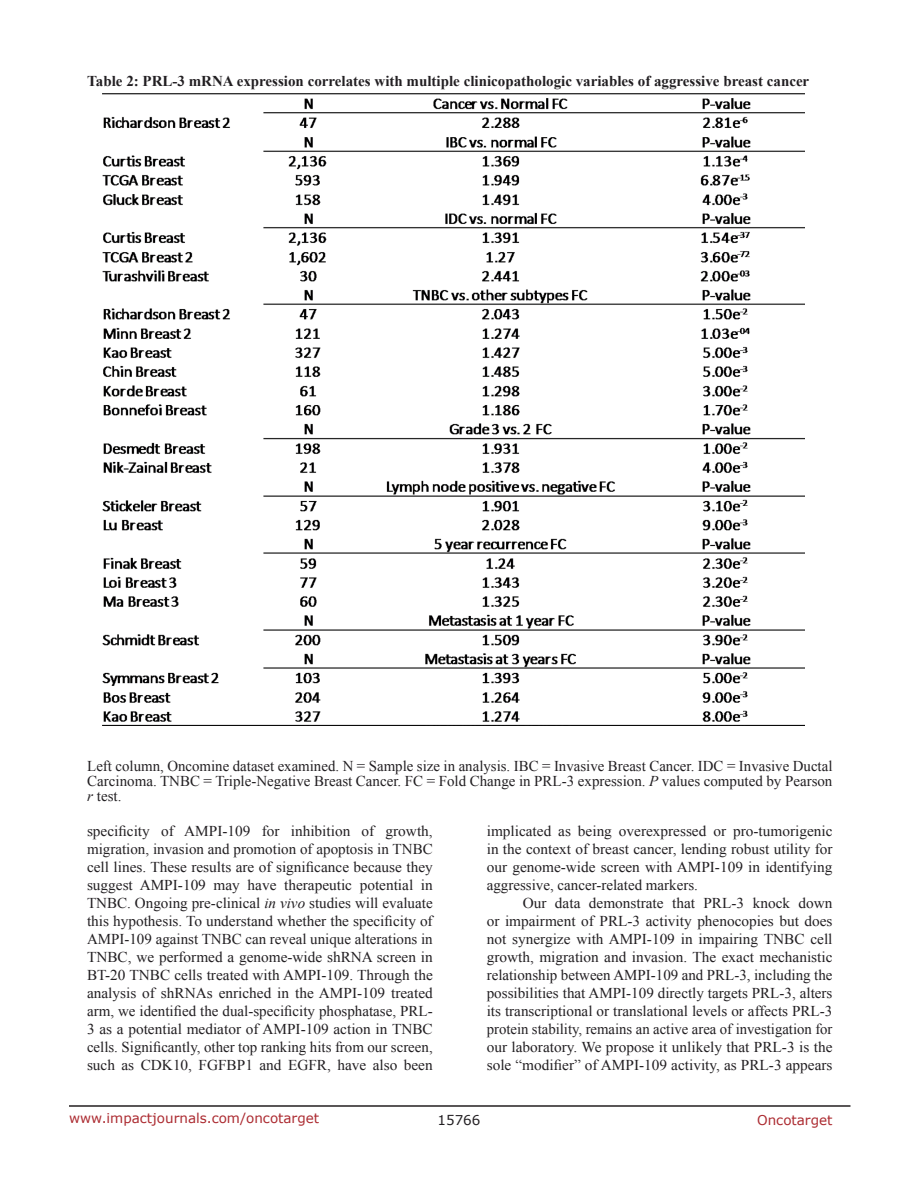
<style>
.page{position:relative;width:918px;height:1188px;background:#fff}
.page>*{position:absolute;margin:0;border:0;box-sizing:border-box;transform-origin:0 0}
.BodyText{font:15px/18px "Times New Roman";color:#221f22;text-align:justify}
.TableText{font:15px/15px "Times New Roman";color:#221f22;text-align:justify}
.TableHeading{font:700 15px "Times New Roman";color:#221f22}
.t1{font:13.5px "Verdana";color:#ac2b31}
.t2{font:13.5px "Verdana";color:#221f22}
.s1{font-style:italic}
</style>
<div class="page">
<hr style="left:69px;top:1105px;width:781px;height:2px;background:#231f20">
<img style="left:103px;top:94px;width:701px;height:631px">
<p class="TableHeading" style="left:87px;top:70px;width:724px">Table 2: PRL-3 mRNA expression correlates with multiple clinicopathologic variables of aggressive breast cancer</p>
<p class="TableText" style="left:87px;top:758px;width:747px">Left column, Oncomine dataset examined. N = Sample size in analysis. IBC = Invasive Breast Cancer. IDC = Invasive Ductal Carcinoma. TNBC = Triple-Negative Breast Cancer. FC = Fold Change in PRL-3 expression. <span class="s1">P</span> values computed by Pearson <span class="s1">r</span> test.</p>
<p class="BodyText" style="left:87px;top:822px;width:347px">specificity of AMPI-109 for inhibition of growth, migration, invasion and promotion of apoptosis in TNBC cell lines. These results are of significance because they suggest AMPI-109 may have therapeutic potential in TNBC. Ongoing pre-clinical <span class="s1">in vivo</span> studies will evaluate this hypothesis. To understand whether the specificity of AMPI-109 against TNBC can reveal unique alterations in TNBC, we performed a genome-wide shRNA screen in BT-20 TNBC cells treated with AMPI-109. Through the analysis of shRNAs enriched in the AMPI-109 treated arm, we identified the dual-specificity phosphatase, PRL-3 as a potential mediator of AMPI-109 action in TNBC cells. Significantly, other top ranking hits from our screen, such as CDK10, FGFBP1 and EGFR, have also been</p>
<p class="BodyText" style="left:487px;top:822px;width:347px">implicated as being overexpressed or pro-tumorigenic in the context of breast cancer, lending robust utility for our genome-wide screen with AMPI-109 in identifying aggressive, cancer-related markers.</p>
<p class="BodyText" style="left:487px;top:894px;width:347px;text-indent:36px">Our data demonstrate that PRL-3 knock down or impairment of PRL-3 activity phenocopies but does not synergize with AMPI-109 in impairing TNBC cell growth, migration and invasion. The exact mechanistic relationship between AMPI-109 and PRL-3, including the possibilities that AMPI-109 directly targets PRL-3, alters its transcriptional or translational levels or affects PRL-3 protein stability, remains an active area of investigation for our laboratory. We propose it unlikely that PRL-3 is the sole “modifier” of AMPI-109 activity, as PRL-3 appears</p>
<p class="t1" style="left:69px;top:1109px;width:252px">www.impactjournals.com/oncotarget</p>
<p class="t2" style="left:438px;top:1111px;width:44px">15766</p>
<p class="t1" style="left:757px;top:1111px;width:77px">Oncotarget</p>
</div>
